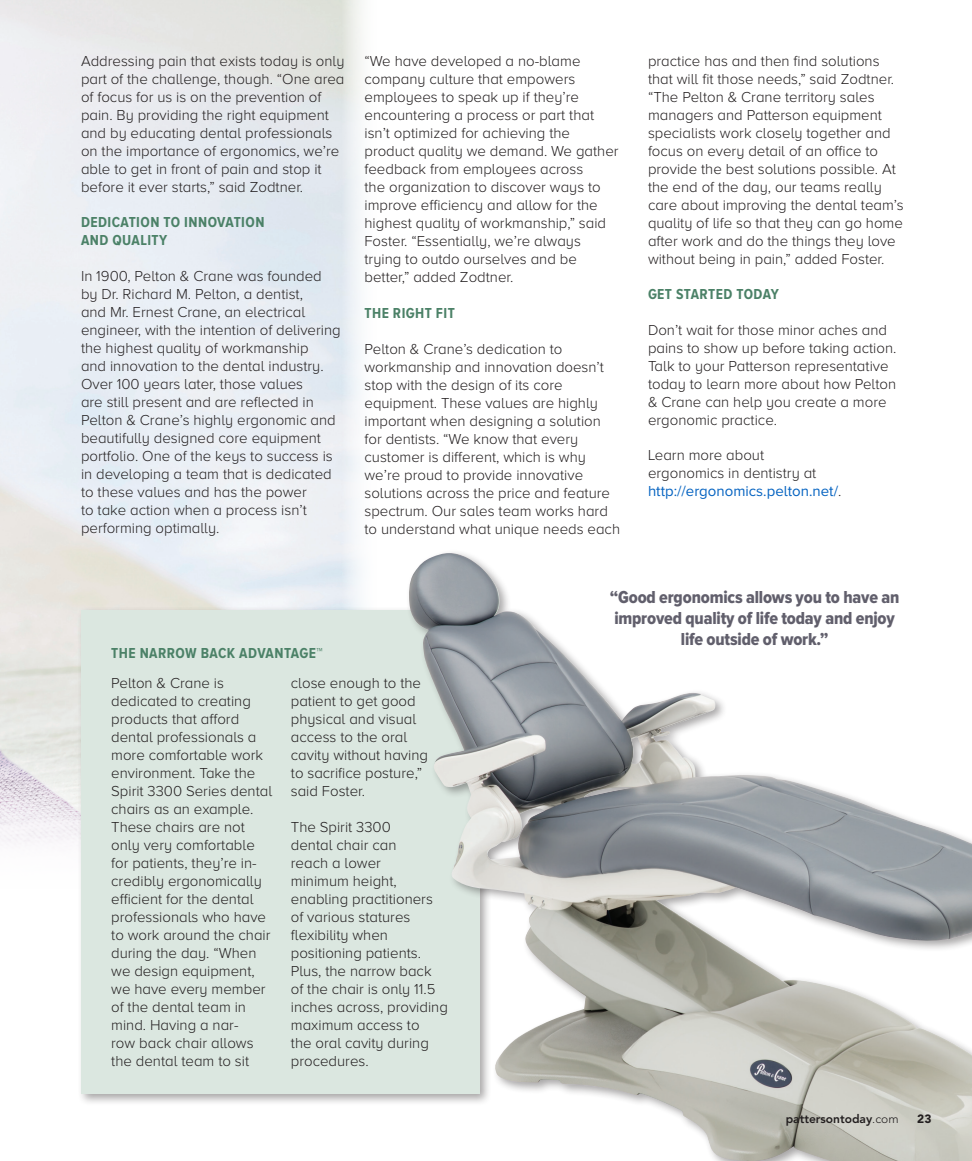
<style>
.page{position:relative;width:972px;height:1161px;background:#fff}
.page>*{position:absolute;margin:0;border:0;box-sizing:border-box;transform-origin:0 0}
.LS_Callout_start{font:18px/21px "Proxima Nova Cond Extrabld";letter-spacing:-.01em;color:#615f6c;text-align:center}
.LS_Body{font:300 15px/18px "Proxima Nova A";color:#231f20}
.LS_Subhead{font:700 15px/18px "Proxima Nova A Cond";letter-spacing:.03em;color:#4b8167}
.t1{font:800 12px "Avenir LT Std";color:#231f20}
.t2{font:900 12px "Avenir LT Std";color:#231f20}
.s1{font-weight:400;color:#0563c1}
.s2{font-weight:300}
</style>
<div class="page">
<img style="left:0;top:0;width:361px;height:844px">
<div style="left:77px;top:606px;width:415px;height:500px;background:#231f20;opacity:.4"></div>
<div style="left:81px;top:610px;width:398px;height:484px;background:#dbe7e0"></div>
<img style="left:408px;top:557px;width:564px;height:604px">
<p class="LS_Body" style="left:81px;top:52px;width:265px">Addressing pain that exists today is only part of the challenge, though. “One area of focus for us is on the prevention of pain. By providing the right equipment and by educating dental professionals on the importance of ergonomics, we’re able to get in front of pain and stop it before it ever starts,” said Zodtner.</p>
<p class="LS_Subhead" style="left:81px;top:213px;width:185px">DEDICATION TO INNOVATION<br>AND QUALITY</p>
<p class="LS_Body" style="left:81px;top:267px;width:261px">In 1900, Pelton &amp; Crane was founded by Dr. Richard M. Pelton, a dentist,<br>and Mr. Ernest Crane, an electrical engineer, with the intention of delivering the highest quality of workmanship<br>and innovation to the dental industry.<br>Over 100 years later, those values<br>are still present and are reflected in Pelton &amp; Crane’s highly ergonomic and beautifully designed core equipment portfolio. One of the keys to success is in developing a team that is dedicated to these values and has the power<br>to take action when a process isn’t performing optimally.</p>
<p class="LS_Body" style="left:364px;top:52px;width:256px">“We have developed a no-blame company culture that empowers employees to speak up if they’re encountering a process or part that isn’t optimized for achieving the product quality we demand. We gather feedback from employees across<br>the organization to discover ways to improve efficiency and allow for the highest quality of workmanship,” said Foster. “Essentially, we’re always trying to outdo ourselves and be better,” added Zodtner.</p>
<p class="LS_Subhead" style="left:364px;top:304px;width:92px">THE RIGHT FIT</p>
<p class="LS_Body" style="left:364px;top:340px;width:257px">Pelton &amp; Crane’s dedication to workmanship and innovation doesn’t stop with the design of its core equipment. These values are highly important when designing a solution for dentists. “We know that every customer is different, which is why we’re proud to provide innovative solutions across the price and feature spectrum. Our sales team works hard to understand what unique needs each</p>
<p class="LS_Body" style="left:648px;top:52px;width:257px">practice has and then find solutions that will fit those needs,” said Zodtner. “The Pelton &amp; Crane territory sales managers and Patterson equipment specialists work closely together and focus on every detail of an office to provide the best solutions possible. At the end of the day, our teams really care about improving the dental team’s quality of life so that they can go home after work and do the things they love without being in pain,” added Foster.</p>
<p class="LS_Subhead" style="left:648px;top:285px;width:132px">GET STARTED TODAY</p>
<p class="LS_Body" style="left:648px;top:321px;width:250px">Don’t wait for those minor aches and pains to show up before taking action.<br>Talk to your Patterson representative today to learn more about how Pelton &amp; Crane can help you create a more ergonomic practice.</p>
<p class="LS_Body" style="left:648px;top:446px;width:195px">Learn more about ergonomics in dentistry at <span class="s1">http://ergonomics.pelton.net/</span>.</p>
<p class="LS_Subhead" style="left:111px;top:644px;width:213px">THE NARROW BACK ADVANTAGE™</p>
<p class="LS_Callout_start" style="left:610px;top:587px;width:291px">“Good ergonomics allows you to have an improved quality of life today and enjoy life outside of work.”</p>
<p class="LS_Body" style="left:111px;top:674px;width:163px">Pelton &amp; Crane is dedicated to creating products that afford dental professionals a more comfortable work environment. Take the<br>Spirit 3300 Series dental chairs as an example.<br>These chairs are not only very comfortable for patients, they’re in&shy;credibly ergonomically efficient for the dental professionals who have to work around the chair during the day. “When we design equipment, we have every member of the dental team in mind. Having a nar-<br>row back chair allows the dental team to sit</p>
<p class="LS_Body" style="left:291px;top:674px;width:139px">close enough to the patient to get good physical and visual access to the oral cavity without having to sacrifice posture,” said Foster.</p>
<p class="LS_Body" style="left:291px;top:818px;width:159px">The Spirit 3300<br>dental chair can<br>reach a lower<br>minimum height, enabling practitioners of various statures flexibility when positioning patients.<br>Plus, the narrow back<br>of the chair is only 11.5 inches across, providing maximum access to<br>the oral cavity during procedures.</p>
<p class="t1" style="left:786px;top:1112px;width:114px">pattersontoday<span class="s2">.com</span></p>
<p class="t2" style="left:917px;top:1112px;width:16px">23</p>
</div>
